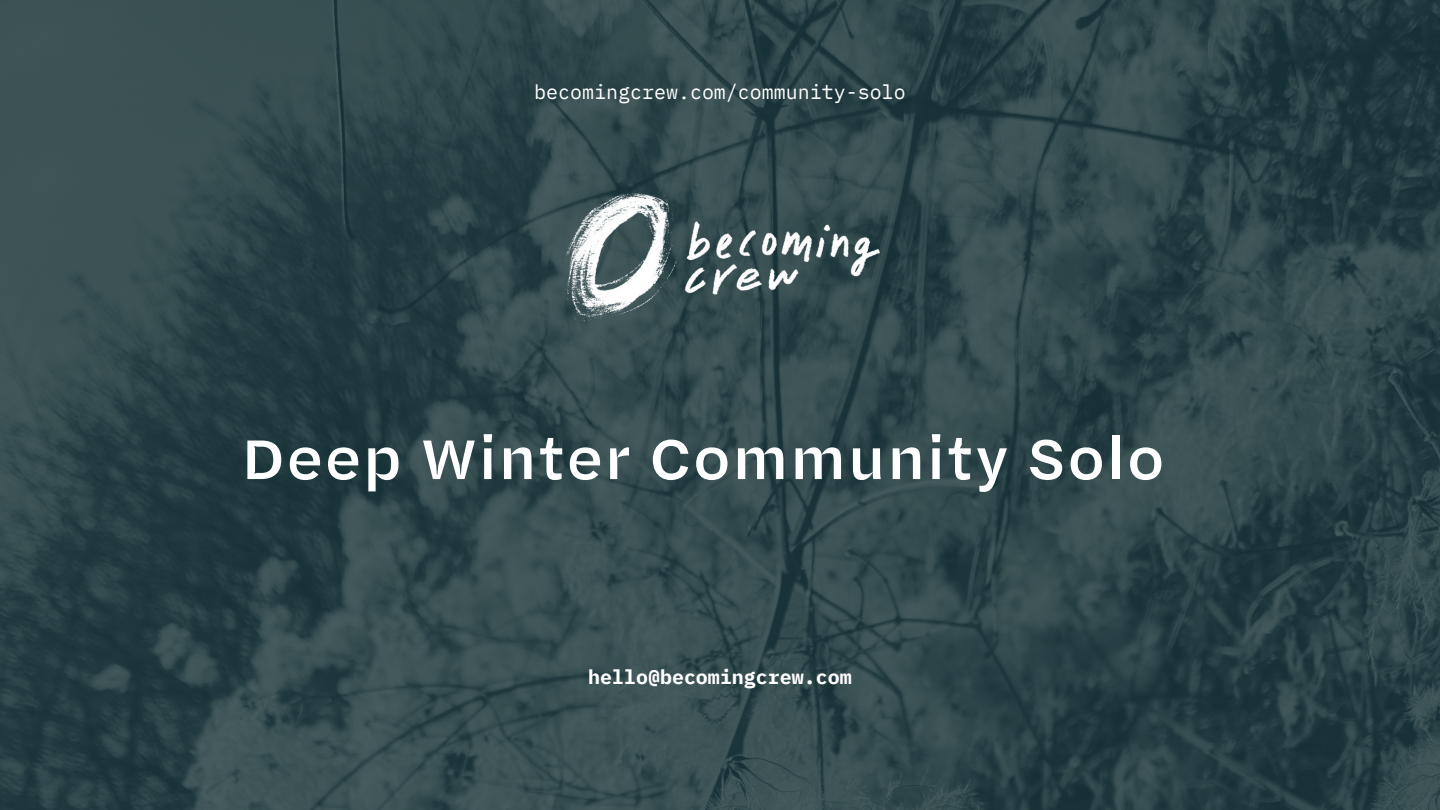
<style>
.page{position:relative;width:1440px;height:810px;background:#fff}
.page>*{position:absolute;margin:0;border:0;box-sizing:border-box;transform-origin:0 0}
.t1{font:500 58px "Halyard Micro";color:#fff}
.t2{font:20px "IBM Plex Mono";color:#fff}
.t3{font:700 20px "IBM Plex Mono";color:#fff}
</style>
<div class="page">
<img style="left:0;top:0;width:1440px;height:810px">
<img style="left:543px;top:173px;width:353px;height:164px">
<p class="t2" style="left:534px;top:79px;width:373px">becomingcrew.com/community-solo</p>
<p class="t1" style="left:241px;top:416px;width:926px">Deep Winter Community Solo</p>
<p class="t3" style="left:588px;top:663px;width:265px">hello@becomingcrew.com</p>
</div>
